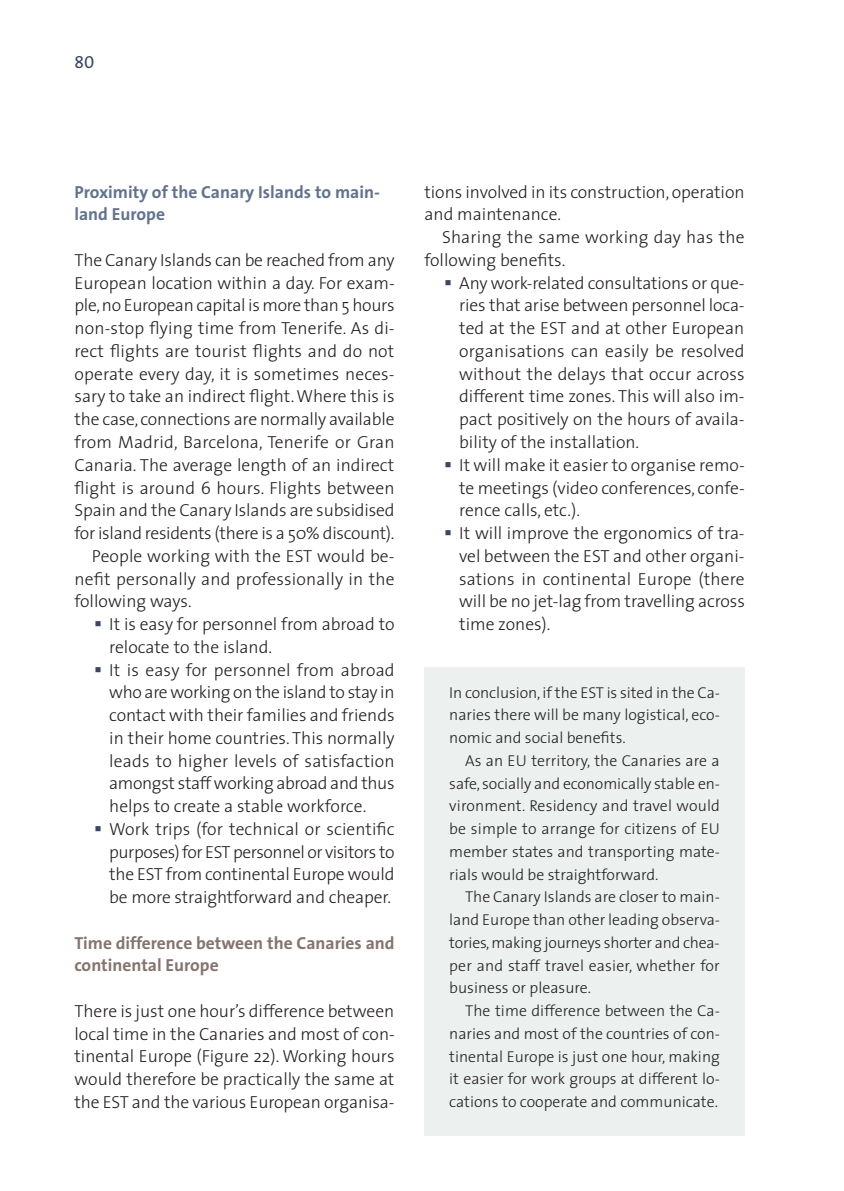
<style>
.page{position:relative;width:844px;height:1191px;background:#fff}
.page>*{position:absolute;margin:0;border:0;box-sizing:border-box;transform-origin:0 0}
.t1{font:300 17.5px/22.8px "The Sans";color:#231f20;text-align:justify}
.t2{font:700 17.5px/22.8px "The Sans";color:#85746e}
.t3{font:700 17.5px/22.8px "The Sans";color:#5f738f}
.t4{font:300 17.5px "The Sans";letter-spacing:-.02em;color:#231f20}
.t5{font:17.5px "The Mix Caps";color:#394765}
.t6{font:300 15.75px "The Sans";color:#231f20}
.s1{color:#394765}
</style>
<div class="page">
<div style="left:424px;top:667px;width:320px;height:469px;background:#ecf0ee"></div>
<p class="t5" style="left:74px;top:47px;width:21px">80</p>
<p class="t3" style="left:74px;top:180px;width:307px">Proximity of the Canary Islands to main&shy;land Europe</p>
<p class="t1" style="left:74px;top:248px;width:321px">The Canary Islands can be reached from any</p>
<p class="t1" style="left:74px;top:271px;width:322px">European location within a day. For exam-</p>
<p class="t4" style="left:74px;top:291px;width:321px">ple, no European capital is more than 5 hours</p>
<p class="t1" style="left:74px;top:316px;width:321px">non-stop flying time from Tenerife. As di-</p>
<p class="t1" style="left:74px;top:339px;width:321px">rect flights are tourist flights and do not</p>
<p class="t1" style="left:74px;top:362px;width:321px">operate every day, it is sometimes neces-</p>
<p class="t1" style="left:74px;top:384px;width:321px">sary to take an indirect flight. Where this is</p>
<p class="t1" style="left:74px;top:407px;width:321px">the case, connections are normally available</p>
<p class="t1" style="left:74px;top:430px;width:321px">from Madrid, Barcelona, Tenerife or Gran</p>
<p class="t1" style="left:74px;top:453px;width:321px">Canaria. The average length of an indirect</p>
<p class="t1" style="left:74px;top:475px;width:321px">flight is around 6 hours. Flights between</p>
<p class="t1" style="left:74px;top:498px;width:321px">Spain and the Canary Islands are subsidised</p>
<p class="t1" style="left:74px;top:521px;width:321px">for island residents (there is a 50% discount).</p>
<p class="t1" style="left:92px;top:544px;width:304px">People working with the EST would be-</p>
<p class="t1" style="left:74px;top:566px;width:321px">nefit personally and professionally in the</p>
<p class="t1" style="left:74px;top:589px;width:119px">following ways.</p>
<p class="t1" style="left:109px;top:612px;width:287px;text-indent:-15px"><span class="s1">▪</span> It is easy for personnel from abroad to relocate to the island.</p>
<p class="t1" style="left:109px;top:657px;width:287px;text-indent:-15px"><span class="s1">▪</span> It is easy for personnel from abroad who are working on the island to stay in contact with their families and friends in their home countries. This normally leads to higher levels of satisfaction amongst staff working abroad and thus helps to create a stable workforce.</p>
<p class="t1" style="left:109px;top:817px;width:287px;text-indent:-15px"><span class="s1">▪</span> Work trips (for technical or scientific purposes) for EST personnel or visitors to the EST from continental Europe would be more straightforward and cheaper.</p>
<p class="t2" style="left:74px;top:931px;width:321px">Time difference between the Canaries and continental Europe</p>
<p class="t1" style="left:74px;top:999px;width:322px">There is just one hour’s difference between local time in the Canaries and most of con&shy;tinental Europe (Figure 22). Working hours would therefore be practically the same at the EST and the various European organisa-</p>
<p class="t1" style="left:424px;top:180px;width:321px">tions involved in its construction, operation</p>
<p class="t1" style="left:424px;top:202px;width:138px">and maintenance.</p>
<p class="t1" style="left:442px;top:225px;width:304px">Sharing the same working day has the</p>
<p class="t1" style="left:424px;top:248px;width:142px">following benefits.</p>
<p class="t1" style="left:459px;top:271px;width:287px;text-indent:-15px"><span class="s1">▪</span> Any work-related consultations or que&shy;ries that arise between personnel loca&shy;ted at the EST and at other European organisations can easily be resolved without the delays that occur across different time zones. This will also im&shy;pact positively on the hours of availa&shy;bility of the installation.</p>
<p class="t1" style="left:459px;top:453px;width:287px;text-indent:-15px"><span class="s1">▪</span> It will make it easier to organise remo - te meetings (video conferences, confe&shy;rence calls, etc.).</p>
<p class="t1" style="left:459px;top:521px;width:287px;text-indent:-15px"><span class="s1">▪</span> It will improve the ergonomics of tra&shy;vel between the EST and other organi&shy;sations in continental Europe (there will be no jet-lag from travelling across time zones).</p>
<p class="t6" style="left:449px;top:679px;width:272px">In conclusion, if the EST is sited in the Ca -</p>
<p class="t6" style="left:449px;top:702px;width:272px">na ries there will be many logistical, eco-</p>
<p class="t6" style="left:449px;top:724px;width:178px">nomic and social benefits.</p>
<p class="t6" style="left:465px;top:747px;width:256px">As an EU territory, the Canaries are a</p>
<p class="t6" style="left:449px;top:770px;width:272px">safe, socially and economically stable en-</p>
<p class="t6" style="left:449px;top:793px;width:272px">vironment. Residency and travel would</p>
<p class="t6" style="left:449px;top:815px;width:272px">be simple to arrange for citizens of EU</p>
<p class="t6" style="left:449px;top:838px;width:272px">member states and transporting mate-</p>
<p class="t6" style="left:449px;top:861px;width:211px">rials would be straightforward.</p>
<p class="t6" style="left:465px;top:884px;width:256px">The Canary Islands are closer to main-</p>
<p class="t6" style="left:449px;top:906px;width:272px">land Europe than other leading observa-</p>
<p class="t6" style="left:449px;top:929px;width:272px">tories, making journeys shorter and chea -</p>
<p class="t6" style="left:449px;top:952px;width:272px">per and staff travel easier, whether for</p>
<p class="t6" style="left:449px;top:975px;width:143px">business or pleasure.</p>
<p class="t6" style="left:465px;top:997px;width:256px">The time difference between the Ca-</p>
<p class="t6" style="left:449px;top:1020px;width:272px">naries and most of the countries of con-</p>
<p class="t6" style="left:449px;top:1043px;width:272px">tinental Euro pe is just one hour, making</p>
<p class="t6" style="left:449px;top:1066px;width:272px">it easier for work groups at different lo-</p>
<p class="t6" style="left:449px;top:1088px;width:270px">cations to cooperate and communicate.</p>
</div>
